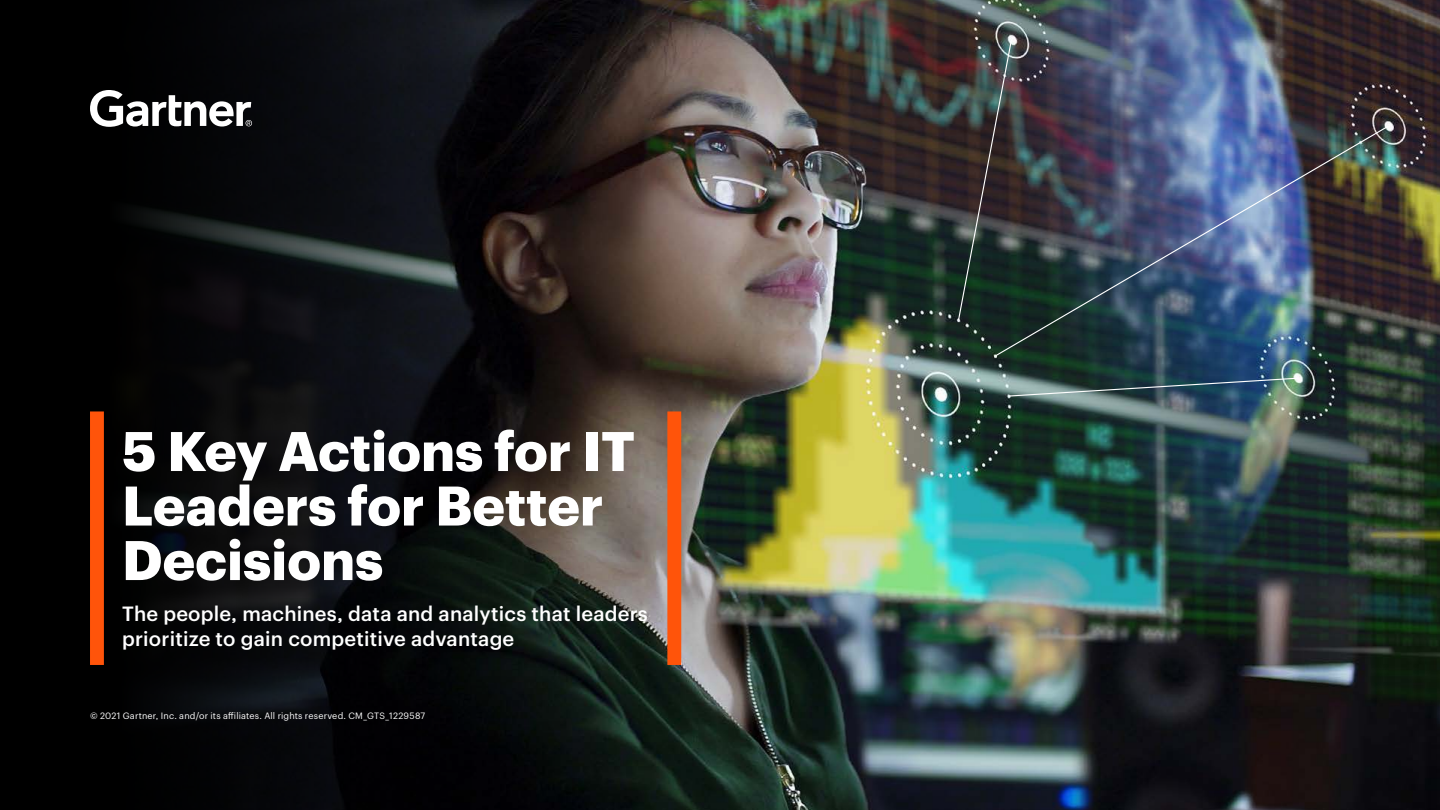
<style>
.page{position:relative;width:1440px;height:810px;background:#fff}
.page>*{position:absolute;margin:0;border:0;box-sizing:border-box;transform-origin:0 0}
.t1{font:700 54.45px/54.4px "Graphik";color:#fff}
.t2{font:500 20.25px/25.2px "Graphik";letter-spacing:.01em;color:#fff}
.t3{font:9px "Graphik";letter-spacing:.02em;color:#fff}
</style>
<div class="page">
<img style="left:0;top:0;width:1437px;height:810px">
<svg style="left:957px;top:38px;width:56px;height:283px;background:#383c3a"></svg>
<img style="left:994px;top:124px;width:396px;height:233px">
<svg style="left:90px;top:90px;width:162px;height:37px"></svg>
<div style="left:90px;top:411px;width:14px;height:254px;background:#ff540a"></div>
<div style="left:667px;top:411px;width:14px;height:254px;background:#ff540a"></div>
<h1 class="t1" style="left:122px;top:419px;width:514px">5 Key Actions for IT<br>Leaders for Better<br>Decisions</h1>
<p class="t2" style="left:122px;top:599px;width:527px">The people, machines, data and analytics that leaders prioritize to gain competitive advantage</p>
<p class="t3" style="left:90px;top:709px;width:337px">© 2021 Gartner, Inc. and/or its affiliates. All rights reserved. CM_GTS_1229587</p>
</div>
